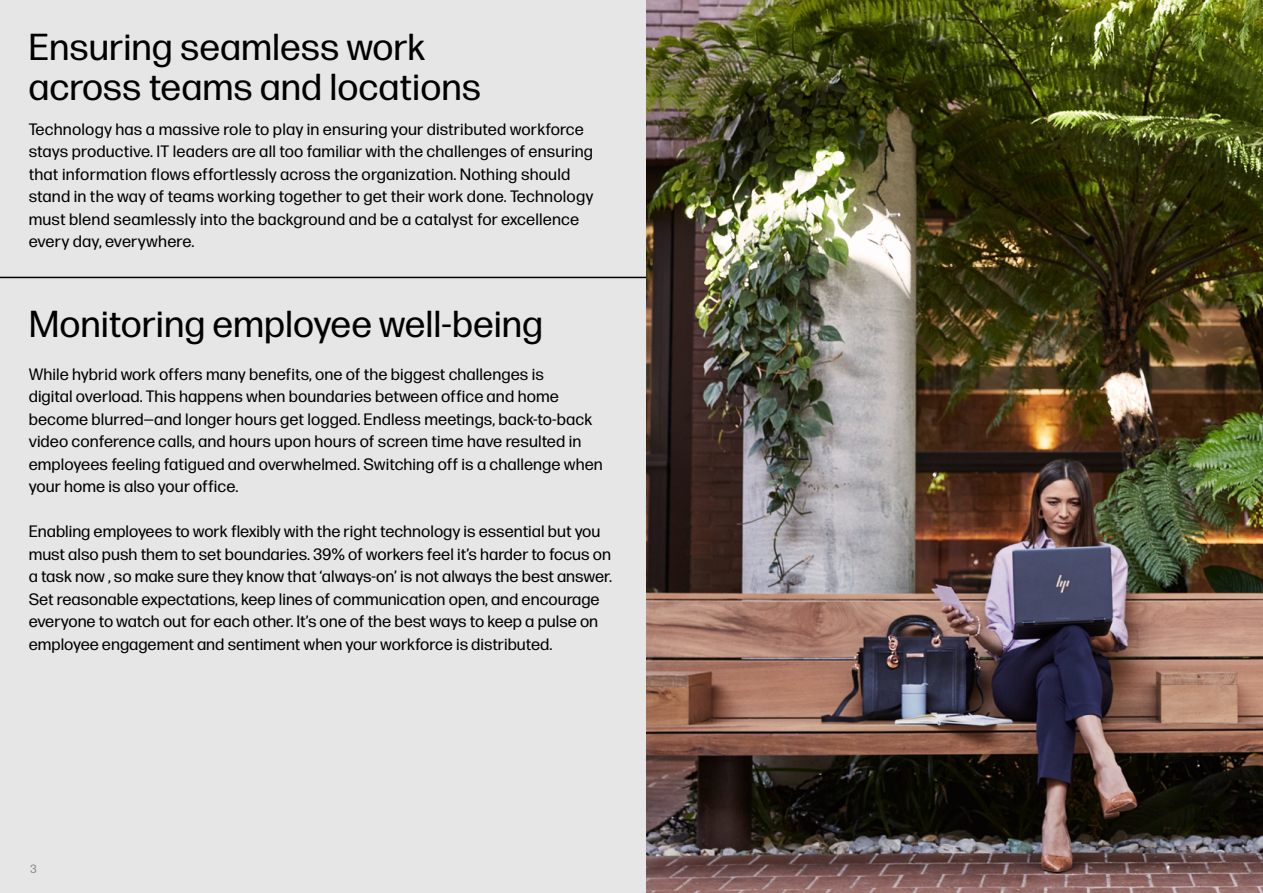
<style>
.page{position:relative;width:1263px;height:893px;background:#e6e6e6}
.page>*{position:absolute;margin:0;border:0;box-sizing:border-box;transform-origin:0 0}
.t1{font:37.5px/40.5px "Forma DJR Micro";color:#000}
.t2{font:16.5px/22.5px "Forma DJR Micro";letter-spacing:.005em;color:#000}
.t3{font:12px "Forma DJR Micro";color:#89888d}
</style>
<div class="page">
<hr style="left:0;top:277px;width:1126px;height:1px;background:#000">
<img style="left:646px;top:0;width:617px;height:893px">
<h1 class="t1" style="left:28px;top:24px;width:454px">Ensuring seamless work across teams and locations</h1>
<p class="t2" style="left:29px;top:117px;width:566px">Technology has a massive role to play in ensuring your distributed workforce stays productive. IT leaders are all too familiar with the challenges of ensuring that information flows effortlessly across the organization. Nothing should stand in the way of teams working together to get their work done. Technology must blend seamlessly into the background and be a catalyst for excellence every day, everywhere.</p>
<h1 class="t1" style="left:29px;top:301px;width:516px">Monitoring employee well-being</h1>
<p class="t2" style="left:29px;top:362px;width:576px">While hybrid work offers many benefits, one of the biggest challenges is<br>digital overload. This happens when boundaries between office and home become blurred—and longer hours get logged. Endless meetings, back-to-back video conference calls, and hours upon hours of screen time have resulted in employees feeling fatigued and overwhelmed. Switching off is a challenge when your home is also your office.</p>
<p class="t2" style="left:29px;top:519px;width:585px">Enabling employees to work flexibly with the right technology is essential but you must also push them to set boundaries. 39% of workers feel it’s harder to focus on a task now , so make sure they know that ‘always-on’ is not always the best answer.<br>Set reasonable expectations, keep lines of communication open, and encourage everyone to watch out for each other. It’s one of the best ways to keep a pulse on employee engagement and sentiment when your workforce is distributed.</p>
<p class="t3" style="left:30px;top:860px;width:8px">3</p>
</div>
